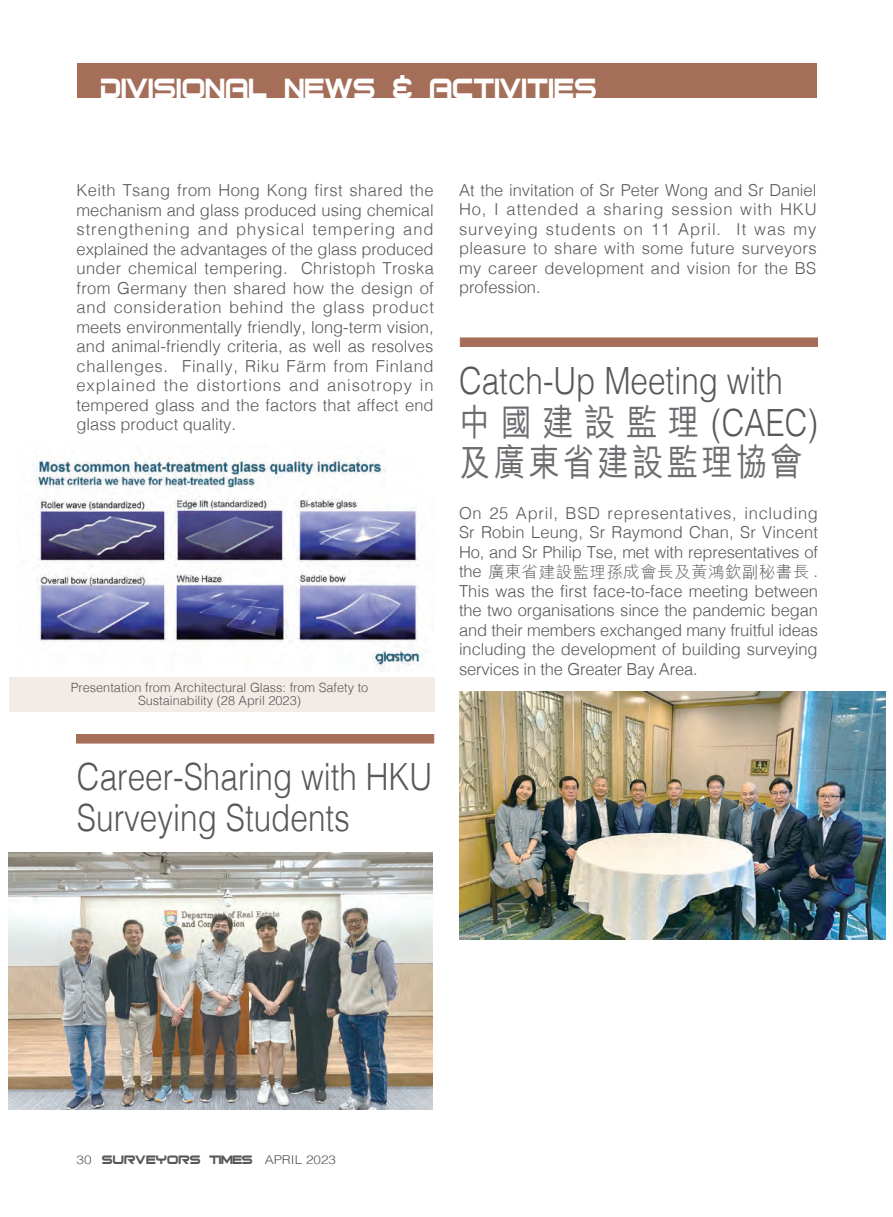
<style>
.page{position:relative;width:893px;height:1217px;background:#fff}
.page>*{position:absolute;margin:0;border:0;box-sizing:border-box;transform-origin:0 0}
.t1{font:300 37.5px/40.5px "Helvetica";color:#57585a;scale:.84 1}
.t2{font:37.5px "Bitsumishi";color:#fff;scale:.9 1}
.t3{font:500 37.5px/40.5px "M Hei HK";letter-spacing:.1em;color:#6c6d70;scale:.84 1}
.t4{font:300 16.5px/19.5px "Helvetica";color:#57585a;text-align:justify}
.t5{font:16.5px "Bitsumishi";color:#57585a}
.t6{font:300 16.5px "M Hei HK";letter-spacing:.025em;color:#57585a}
.t7{font:300 12.75px/13.5px "Helvetica";color:#57585a;text-align:center}
.s1{font-family:"Helvetica";font-weight:300;color:#57585a}
.s2{font-family:"Helvetica"}
.s3{font-family:"Helvetica";font-weight:300;font-size:12.15px}
</style>
<div class="page">
<div style="left:77px;top:64px;width:739px;height:34px;background:#a46e58"></div>
<img style="left:34px;top:457px;width:389px;height:214px">
<div style="left:76px;top:734px;width:358px;height:9px;background:#a46e58"></div>
<img style="left:9px;top:852px;width:423px;height:257px">
<div style="left:460px;top:338px;width:358px;height:8px;background:#a46e58"></div>
<img style="left:459px;top:691px;width:426px;height:248px">
<div style="left:9px;top:677px;width:426px;height:34px;background:#f3ebe6"></div>
<h1 class="t2" style="left:101px;top:73px;width:553px">DIVISIONAL NEWS &amp; ACTIVITIES</h1>
<p class="t4" style="left:77px;top:179px;width:359px">Keith Tsang from Hong Kong first shared the mechanism and glass produced using chemical strengthening and physical tempering and explained the advantages of the glass produced under chemical tempering. Christoph Troska from Germany then shared how the design of and consideration behind the glass product meets environmentally friendly, long-term vision, and animal-friendly criteria, as well as resolves challenges. Finally, Riku Färm from Finland explained the distortions and anisotropy in tempered glass and the factors that affect end glass product quality.</p>
<p class="t7" style="left:71px;top:679px;width:299px">Presentation from Architectural Glass: from Safety to<br>Sustainability (28 April 2023)</p>
<h1 class="t1" style="left:77px;top:753px;width:424px">Career-Sharing with HKU<br>Surveying Students</h1>
<p class="t4" style="left:459px;top:179px;width:359px">At the invitation of Sr Peter Wong and Sr Daniel Ho, I attended a sharing session with HKU surveying students on 11 April. It was my pleasure to share with some future surveyors my career development and vision for the BS profession.</p>
<h1 class="t1" style="left:459px;top:357px;width:387px">Catch-Up Meeting with</h1>
<h1 class="t3" style="left:459px;top:398px;width:429px">中國建設監理 <span class="s1">(CAEC)</span>及廣東省建設監理協會</h1>
<p class="t4" style="left:459px;top:501px;width:361px">On 25 April, BSD representatives, including Sr Robin Leung, Sr Raymond Chan, Sr Vincent Ho, and Sr Philip Tse, met with representatives of</p>
<p class="t6" style="left:459px;top:560px;width:360px"><span class="s2">the</span> 廣東省建設監理孫成會長及黃鴻欽副秘書長 <span class="s2">.</span></p>
<p class="t4" style="left:459px;top:579px;width:361px">This was the first face-to-face meeting between the two organisations since the pandemic began and their members exchanged many fruitful ideas including the development of building surveying services in the Greater Bay Area.</p>
<p class="t5" style="left:77px;top:1152px;width:261px"><span class="s3">30</span> SURVEYORS TIMES <span class="s3">APRIL 2023</span></p>
</div>
